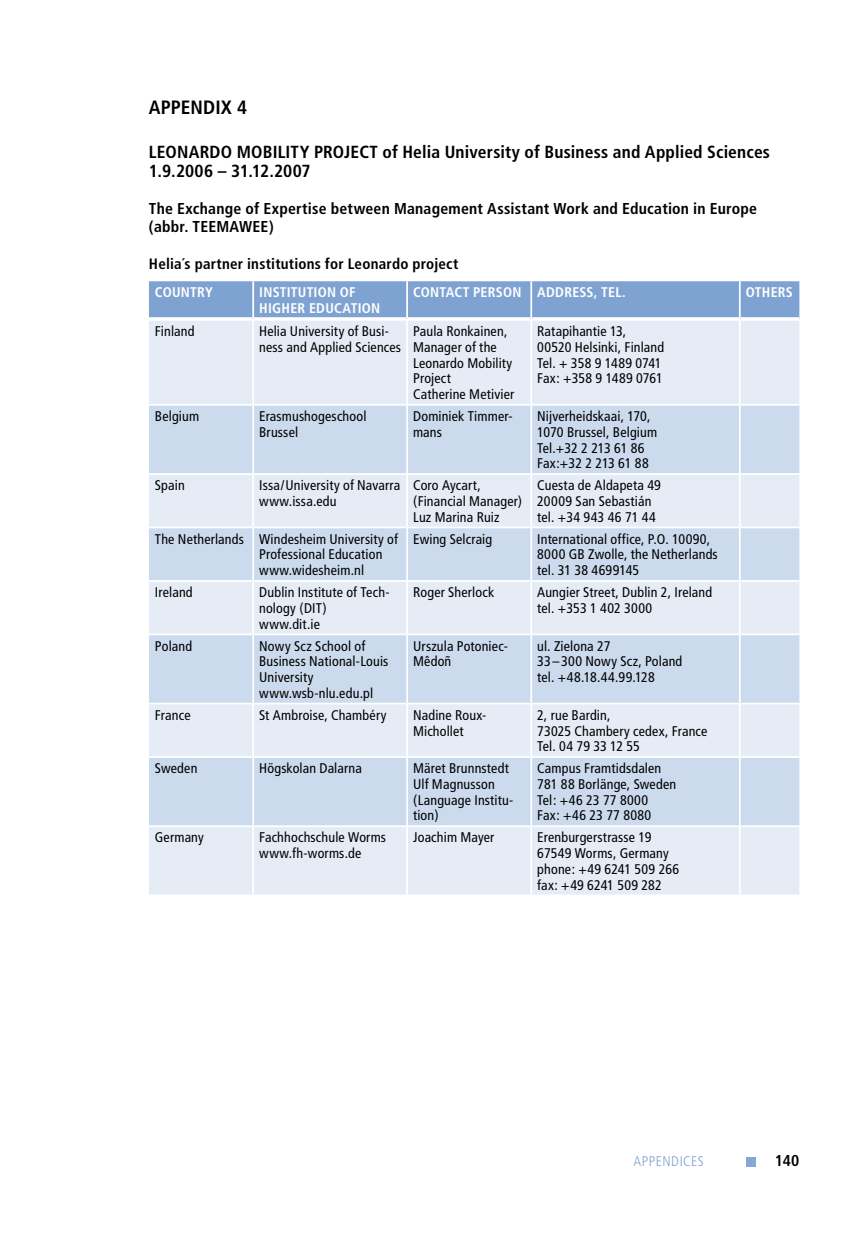
<style>
.page{position:relative;width:854px;height:1241px;background:#fff}
.page>*{position:absolute;margin:0;border:0;box-sizing:border-box;transform-origin:0 0}
.t1{font:700 condensed 19.25px "Frutiger";color:#000}
.t2{font:700 condensed 17.5px/19.2px "Frutiger";letter-spacing:.01em;color:#000}
.t3{font:700 condensed 15.75px/17.5px "Frutiger";letter-spacing:.015em;color:#000}
.t4{font:700 condensed 15.05px "Frutiger";letter-spacing:.015em;color:#000}
.t5{font:condensed 14px/15.8px "Frutiger";letter-spacing:.01em;color:#000}
.t6{font:700 condensed 14px "Frutiger";color:#fff}
.t7{font:300 condensed 14px "Frutiger";letter-spacing:.035em;color:#7ea2d1}
</style>
<div class="page">
<div style="left:745px;top:1156px;width:10px;height:10px;background:#86a8d4"></div>
<div style="left:149px;top:281px;width:650px;height:36px;background:#7ea2d1"></div>
<div style="left:149px;top:321px;width:650px;height:573px;background:#e5ecf6"></div>
<svg style="left:149px;top:405px;width:650px;height:420px;background:#d5e1f0"></svg>
<hr style="left:252px;top:281px;width:2px;height:38px;background:#fff">
<hr style="left:406px;top:281px;width:2px;height:38px;background:#fff">
<hr style="left:530px;top:281px;width:2px;height:38px;background:#fff">
<hr style="left:738px;top:281px;width:2px;height:38px;background:#fff">
<hr style="left:252px;top:319px;width:2px;height:86px;background:#fff">
<hr style="left:406px;top:319px;width:2px;height:86px;background:#fff">
<hr style="left:530px;top:319px;width:2px;height:86px;background:#fff">
<hr style="left:738px;top:319px;width:2px;height:86px;background:#fff">
<hr style="left:252px;top:405px;width:2px;height:69px;background:#fff">
<hr style="left:406px;top:405px;width:2px;height:69px;background:#fff">
<hr style="left:530px;top:405px;width:2px;height:69px;background:#fff">
<hr style="left:738px;top:405px;width:2px;height:69px;background:#fff">
<hr style="left:252px;top:474px;width:2px;height:53px;background:#fff">
<hr style="left:406px;top:474px;width:2px;height:53px;background:#fff">
<hr style="left:530px;top:474px;width:2px;height:53px;background:#fff">
<hr style="left:738px;top:474px;width:2px;height:53px;background:#fff">
<hr style="left:252px;top:527px;width:2px;height:54px;background:#fff">
<hr style="left:406px;top:527px;width:2px;height:54px;background:#fff">
<hr style="left:530px;top:527px;width:2px;height:54px;background:#fff">
<hr style="left:738px;top:527px;width:2px;height:54px;background:#fff">
<hr style="left:252px;top:581px;width:2px;height:53px;background:#fff">
<hr style="left:406px;top:581px;width:2px;height:53px;background:#fff">
<hr style="left:530px;top:581px;width:2px;height:53px;background:#fff">
<hr style="left:738px;top:581px;width:2px;height:53px;background:#fff">
<hr style="left:252px;top:634px;width:2px;height:69px;background:#fff">
<hr style="left:406px;top:634px;width:2px;height:69px;background:#fff">
<hr style="left:530px;top:634px;width:2px;height:69px;background:#fff">
<hr style="left:738px;top:634px;width:2px;height:69px;background:#fff">
<hr style="left:252px;top:703px;width:2px;height:53px;background:#fff">
<hr style="left:406px;top:703px;width:2px;height:53px;background:#fff">
<hr style="left:530px;top:703px;width:2px;height:53px;background:#fff">
<hr style="left:738px;top:703px;width:2px;height:53px;background:#fff">
<hr style="left:252px;top:756px;width:2px;height:70px;background:#fff">
<hr style="left:406px;top:756px;width:2px;height:70px;background:#fff">
<hr style="left:530px;top:756px;width:2px;height:70px;background:#fff">
<hr style="left:738px;top:756px;width:2px;height:70px;background:#fff">
<hr style="left:252px;top:826px;width:2px;height:70px;background:#fff">
<hr style="left:406px;top:826px;width:2px;height:70px;background:#fff">
<hr style="left:530px;top:826px;width:2px;height:70px;background:#fff">
<hr style="left:738px;top:826px;width:2px;height:70px;background:#fff">
<hr style="left:149px;top:404px;width:103px;height:1px;background:#fff">
<hr style="left:254px;top:404px;width:152px;height:1px;background:#fff">
<hr style="left:408px;top:404px;width:122px;height:1px;background:#fff">
<hr style="left:532px;top:404px;width:206px;height:1px;background:#fff">
<hr style="left:740px;top:404px;width:59px;height:1px;background:#fff">
<hr style="left:149px;top:473px;width:103px;height:2px;background:#fff">
<hr style="left:254px;top:473px;width:152px;height:2px;background:#fff">
<hr style="left:408px;top:473px;width:122px;height:2px;background:#fff">
<hr style="left:532px;top:473px;width:206px;height:2px;background:#fff">
<hr style="left:740px;top:473px;width:59px;height:2px;background:#fff">
<hr style="left:149px;top:526px;width:103px;height:2px;background:#fff">
<hr style="left:254px;top:526px;width:152px;height:2px;background:#fff">
<hr style="left:408px;top:526px;width:122px;height:2px;background:#fff">
<hr style="left:532px;top:526px;width:206px;height:2px;background:#fff">
<hr style="left:740px;top:526px;width:59px;height:2px;background:#fff">
<hr style="left:149px;top:580px;width:103px;height:1px;background:#fff">
<hr style="left:254px;top:580px;width:152px;height:1px;background:#fff">
<hr style="left:408px;top:580px;width:122px;height:1px;background:#fff">
<hr style="left:532px;top:580px;width:206px;height:1px;background:#fff">
<hr style="left:740px;top:580px;width:59px;height:1px;background:#fff">
<hr style="left:149px;top:633px;width:103px;height:2px;background:#fff">
<hr style="left:254px;top:633px;width:152px;height:2px;background:#fff">
<hr style="left:408px;top:633px;width:122px;height:2px;background:#fff">
<hr style="left:532px;top:633px;width:206px;height:2px;background:#fff">
<hr style="left:740px;top:633px;width:59px;height:2px;background:#fff">
<hr style="left:149px;top:702px;width:103px;height:2px;background:#fff">
<hr style="left:254px;top:702px;width:152px;height:2px;background:#fff">
<hr style="left:408px;top:702px;width:122px;height:2px;background:#fff">
<hr style="left:532px;top:702px;width:206px;height:2px;background:#fff">
<hr style="left:740px;top:702px;width:59px;height:2px;background:#fff">
<hr style="left:149px;top:756px;width:103px;height:1px;background:#fff">
<hr style="left:254px;top:756px;width:152px;height:1px;background:#fff">
<hr style="left:408px;top:756px;width:122px;height:1px;background:#fff">
<hr style="left:532px;top:756px;width:206px;height:1px;background:#fff">
<hr style="left:740px;top:756px;width:59px;height:1px;background:#fff">
<hr style="left:149px;top:825px;width:103px;height:2px;background:#fff">
<hr style="left:254px;top:825px;width:152px;height:2px;background:#fff">
<hr style="left:408px;top:825px;width:122px;height:2px;background:#fff">
<hr style="left:532px;top:825px;width:206px;height:2px;background:#fff">
<hr style="left:740px;top:825px;width:59px;height:2px;background:#fff">
<h1 class="t1" style="left:149px;top:96px;width:23px">Appendi</h1>
<h1 class="t1" style="left:221px;top:96px;width:28px">x 4</h1>
<p class="t2" style="left:149px;top:142px;width:622px">LEONARDO MOBILITY PROJECT of Helia University of Business and Applied Sciences<br>1.9.2006 – 31.12.2007</p>
<p class="t3" style="left:149px;top:200px;width:609px">The Exchange of Expertise between Management Assistant Work and Education in Europe (abbr. TEEMAWEE)</p>
<p class="t4" style="left:149px;top:255px;width:311px">Helia´s partner institutions for Leonardo project</p>
<p class="t6" style="left:155px;top:284px;width:18px">Countr</p>
<p class="t6" style="left:205px;top:284px;width:9px">y</p>
<p class="t6" style="left:259px;top:284px;width:13px">Institution</p>
<p class="t6" style="left:340px;top:284px;width:9px">of</p>
<p class="t6" style="left:259px;top:300px;width:9px">higher</p>
<p class="t6" style="left:309px;top:300px;width:9px">education</p>
<p class="t6" style="left:413px;top:284px;width:17px">Contact</p>
<p class="t6" style="left:473px;top:284px;width:9px">person</p>
<p class="t6" style="left:537px;top:284px;width:18px">Address</p>
<p class="t6" style="left:593px;top:284px;width:33px">, tel .</p>
<p class="t6" style="left:745px;top:284px;width:18px">Others</p>
<p class="t5" style="left:155px;top:323px;width:41px">Finland</p>
<p class="t5" style="left:259px;top:323px;width:143px">Helia University of Busi&shy;ness and Applied Sciences</p>
<p class="t5" style="left:413px;top:323px;width:103px">Paula Ronkainen,<br>Manager of the<br>Leonardo Mobility<br>Project<br>Catherine Metivier</p>
<p class="t5" style="left:537px;top:323px;width:128px">Ratapihantie 13,<br>00520 Helsinki, Finland<br>Tel. + 358 9 1489 0741<br>Fax: +358 9 1489 0761</p>
<p class="t5" style="left:155px;top:408px;width:46px">Belgium</p>
<p class="t5" style="left:259px;top:408px;width:109px">Erasmushogeschool<br>Brussel</p>
<p class="t5" style="left:413px;top:408px;width:101px">Dominiek Timmer&shy;mans</p>
<p class="t5" style="left:537px;top:408px;width:121px">Nijverheidskaai, 170,<br>1070 Brussel, Belgium<br>Tel.+32 2 213 61 86<br>Fax:+32 2 213 61 88</p>
<p class="t5" style="left:155px;top:477px;width:31px">Spain</p>
<p class="t5" style="left:259px;top:477px;width:143px">Issa/University of Navarra www.issa.edu</p>
<p class="t5" style="left:413px;top:477px;width:110px">Coro Aycart, (Financial Manager)<br>Luz Marina Ruiz</p>
<p class="t5" style="left:537px;top:477px;width:125px">Cuesta de Aldapeta 49<br>20009 San Sebastián tel. +34 943 46 71 44</p>
<p class="t5" style="left:259px;top:531px;width:140px;text-indent:-104px">The Netherlands Windesheim University of<br>Professional Education www.widesheim.nl</p>
<p class="t5" style="left:413px;top:531px;width:81px">Ewing Selcraig</p>
<p class="t5" style="left:537px;top:531px;width:182px">International office, P.O. 10090,<br>8000 GB Zwolle, the Netherlands tel. 31 38 4699145</p>
<p class="t5" style="left:155px;top:584px;width:39px">Ireland</p>
<p class="t5" style="left:259px;top:584px;width:132px">Dublin Institute of Tech&shy;nology (DIT) www.dit.ie</p>
<p class="t5" style="left:413px;top:584px;width:83px">Roger Sherlock</p>
<p class="t5" style="left:537px;top:584px;width:176px">Aungier Street, Dublin 2, Ireland tel. +353 1 402 3000</p>
<p class="t5" style="left:155px;top:637px;width:39px">Poland</p>
<p class="t5" style="left:259px;top:637px;width:131px">Nowy Scz School of<br>Business National-Louis<br>University www.wsb-nlu.edu.pl</p>
<p class="t5" style="left:413px;top:637px;width:96px">Urszula Potoniec-<br>Mêdoñ</p>
<p class="t5" style="left:537px;top:637px;width:147px">ul. Zielona 27<br>33–300 Nowy Scz, Poland tel. +48.18.44.99.128</p>
<p class="t5" style="left:155px;top:707px;width:37px">France</p>
<p class="t5" style="left:259px;top:707px;width:129px">St Ambroise, Chambéry</p>
<p class="t5" style="left:413px;top:707px;width:75px">Nadine Roux-<br>Michollet</p>
<p class="t5" style="left:537px;top:707px;width:172px">2, rue Bardin,<br>73025 Chambery cedex, France<br>Tel. 04 79 33 12 55</p>
<p class="t5" style="left:155px;top:760px;width:44px">Sweden</p>
<p class="t5" style="left:259px;top:760px;width:104px">Högskolan Dalarna</p>
<p class="t5" style="left:413px;top:760px;width:102px">Märet Brunnstedt<br>Ulf Magnusson (Language Institu&shy;tion)</p>
<p class="t5" style="left:537px;top:760px;width:140px">Campus Framtidsdalen<br>781 88 Borlänge, Sweden<br>Tel: +46 23 77 8000<br>Fax: +46 23 77 8080</p>
<p class="t5" style="left:155px;top:829px;width:50px">Germany</p>
<p class="t5" style="left:259px;top:829px;width:128px">Fachhochschule Worms www.fh-worms.de</p>
<p class="t5" style="left:413px;top:829px;width:83px">Joachim Mayer</p>
<p class="t5" style="left:537px;top:829px;width:143px">Erenburgerstrasse 19<br>67549 Worms, Germany phone: +49 6241 509 266 fax: +49 6241 509 282</p>
<p class="t7" style="left:633px;top:1153px;width:72px">APPENDICES</p>
<p class="t3" style="left:774px;top:1151px;width:26px">140</p>
</div>
